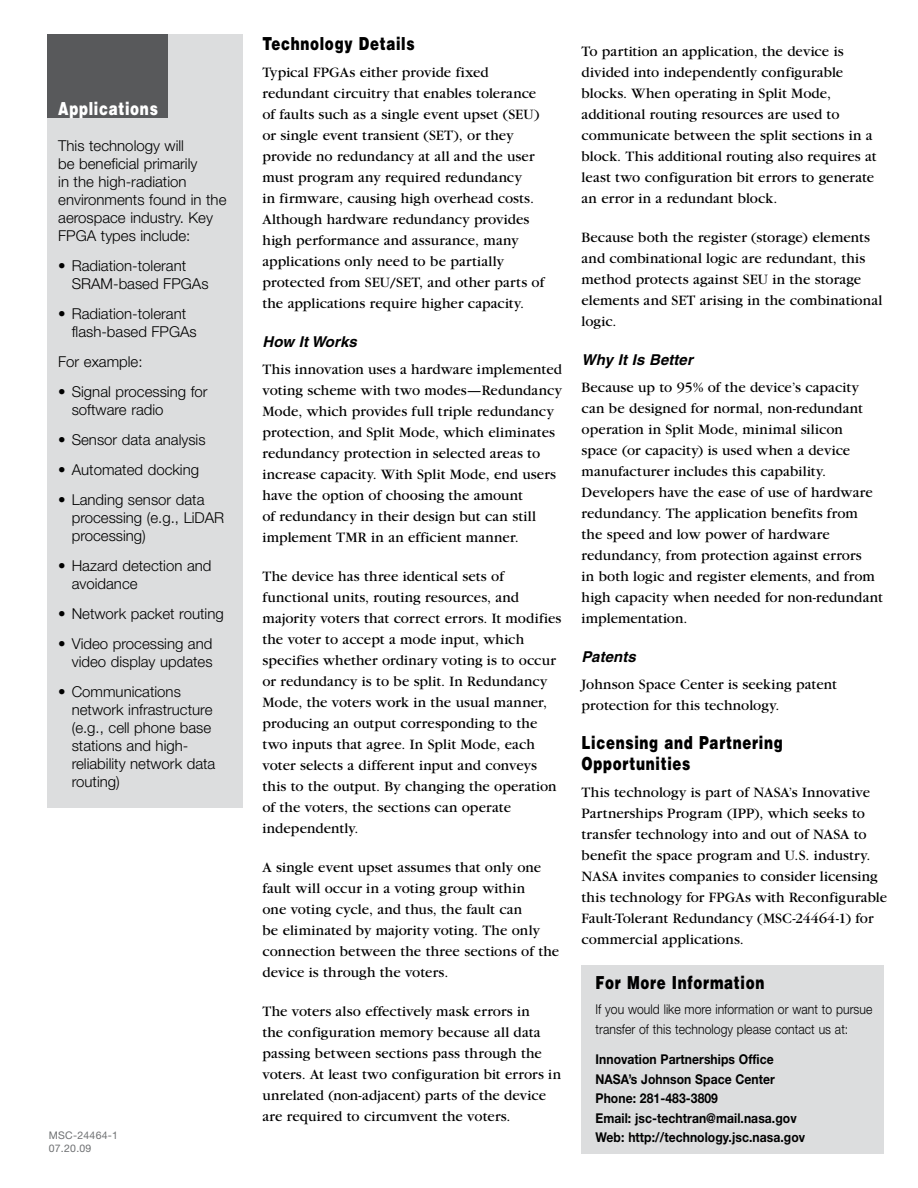
<style>
.page{position:relative;width:918px;height:1188px;background:#fff}
.page>*{position:absolute;margin:0;border:0;box-sizing:border-box;transform-origin:0 0}
.t1{font:900 18px/21px "Helvetica";letter-spacing:.05em;color:#000;scale:.75 1}
.t2{font:900 18px "Helvetica";letter-spacing:.05em;color:#fff;scale:.75 1}
.t3{font:15px/21px "Garamond";letter-spacing:.005em;color:#000}
.t4{font:300 15px/18px "Helvetica Neue";color:#000}
.t5{font:italic 700 15px "Helvetica";letter-spacing:.005em;color:#000}
.t6{font:700 13.5px/19.5px "Helvetica Neue";letter-spacing:.005em;color:#000;scale:.9 1}
.t7{font:300 13.5px/19.5px "Helvetica Neue";letter-spacing:.005em;color:#000;scale:.9 1}
.t8{font:10.5px/12.6px "Helvetica Neue";letter-spacing:.025em;color:#6d6f71}
</style>
<div class="page">
<div style="left:582px;top:965px;width:302px;height:189px;background:#dcddde"></div>
<div style="left:47px;top:34px;width:196px;height:774px;background:#dcddde"></div>
<div style="left:47px;top:34px;width:121px;height:83px;background:#58595b"></div>
<p class="t2" style="left:58px;top:97px;width:134px">Applications</p>
<p class="t4" style="left:58px;top:136px;width:170px">This technology will<br>be beneficial primarily<br>in the high-radiation environments found in the aerospace industry. Key<br>FPGA types include:</p>
<p class="t4" style="left:72px;top:256px;width:138px;text-indent:-14px">• Radiation-tolerant<br>SRAM-based FPGAs</p>
<p class="t4" style="left:72px;top:304px;width:127px;text-indent:-14px">• Radiation-tolerant flash-based FPGAs</p>
<p class="t4" style="left:58px;top:352px;width:86px">For example:</p>
<p class="t4" style="left:72px;top:382px;width:137px;text-indent:-14px">• Signal processing for software radio</p>
<p class="t4" style="left:58px;top:430px;width:149px">• Sensor data analysis</p>
<p class="t4" style="left:58px;top:460px;width:142px">• Automated docking</p>
<p class="t4" style="left:72px;top:490px;width:154px;text-indent:-14px">• Landing sensor data processing (e.g., LiDAR processing)</p>
<p class="t4" style="left:72px;top:556px;width:141px;text-indent:-14px">• Hazard detection and avoidance</p>
<p class="t4" style="left:58px;top:604px;width:167px">• Network packet routing</p>
<p class="t4" style="left:58px;top:634px;width:156px;text-align:right">• Video processing and video display updates</p>
<p class="t4" style="left:72px;top:682px;width:145px;text-indent:-14px">• Communications network infrastructure (e.g., cell phone base stations and high&shy;reliability network data routing)</p>
<p class="t8" style="left:49px;top:1129px;width:71px">MSC-24464-1<br>07.20.09</p>
<p class="t1" style="left:262px;top:33px;width:204px">Technology Details</p>
<p class="t3" style="left:262px;top:62px;width:283px">Typical FPGAs either provide fixed redundant circuitry that enables tolerance of faults such as a single event upset (SEU) or single event transient (SET), or they provide no redundancy at all and the user must program any required redundancy<br>in firmware, causing high overhead costs.<br>Although hardware redundancy provides high performance and assurance, many applications only need to be partially protected from SEU/SET, and other parts of the applications require higher capacity.</p>
<p class="t5" style="left:262px;top:333px;width:96px">How It Works</p>
<p class="t3" style="left:262px;top:359px;width:301px">This innovation uses a hardware implemented voting scheme with two modes—Redundancy Mode, which provides full triple redundancy protection, and Split Mode, which eliminates redundancy protection in selected areas to increase capacity. With Split Mode, end users have the option of choosing the amount<br>of redundancy in their design but can still implement TMR in an efficient manner.</p>
<p class="t3" style="left:262px;top:566px;width:300px">The device has three identical sets of functional units, routing resources, and majority voters that correct errors. It modifies the voter to accept a mode input, which specifies whether ordinary voting is to occur or redundancy is to be split. In Redundancy Mode, the voters work in the usual manner, producing an output corresponding to the two inputs that agree. In Split Mode, each voter selects a different input and conveys this to the output. By changing the operation of the voters, the sections can operate independently.</p>
<p class="t3" style="left:262px;top:857px;width:298px">A single event upset assumes that only one fault will occur in a voting group within<br>one voting cycle, and thus, the fault can<br>be eliminated by majority voting. The only connection between the three sections of the device is through the voters.</p>
<p class="t3" style="left:262px;top:1001px;width:300px">The voters also effectively mask errors in<br>the configuration memory because all data passing between sections pass through the voters. At least two configuration bit errors in unrelated (non-adjacent) parts of the device are required to circumvent the voters.</p>
<p class="t3" style="left:582px;top:41px;width:297px">To partition an application, the device is divided into independently configurable blocks. When operating in Split Mode, additional routing resources are used to communicate between the split sections in a block. This additional routing also requires at least two configuration bit errors to generate an error in a redundant block.</p>
<p class="t3" style="left:582px;top:227px;width:302px">Because both the register (storage) elements and combinational logic are redundant, this method protects against SEU in the storage elements and SET arising in the combinational logic.</p>
<p class="t5" style="left:582px;top:351px;width:113px">Why It Is Better</p>
<p class="t3" style="left:582px;top:377px;width:303px">Because up to 95% of the device’s capacity can be designed for normal, non-redundant operation in Split Mode, minimal silicon<br>space (or capacity) is used when a device manufacturer includes this capability.<br>Developers have the ease of use of hardware redundancy. The application benefits from<br>the speed and low power of hardware redundancy, from protection against errors<br>in both logic and register elements, and from high capacity when needed for non-redundant implementation.</p>
<p class="t5" style="left:582px;top:648px;width:56px">Patents</p>
<p class="t3" style="left:582px;top:674px;width:257px">Johnson Space Center is seeking patent protection for this technology.</p>
<p class="t1" style="left:582px;top:732px;width:270px">Licensing and Partnering<br>Opportunities</p>
<p class="t3" style="left:582px;top:782px;width:307px">This technology is part of NASA’s Innovative Partnerships Program (IPP), which seeks to transfer technology into and out of NASA to benefit the space program and U.S. industry.<br>NASA invites companies to consider licensing this technology for FPGAs with Reconfigurable Fault-Tolerant Redundancy (MSC-24464-1) for commercial applications.</p>
<p class="t1" style="left:596px;top:972px;width:227px">For More Information</p>
<p class="t7" style="left:596px;top:1000px;width:309px">If you would like more information or want to pursue transfer of this technology please contact us at:</p>
<p class="t6" style="left:596px;top:1049px;width:234px">Innovation Partnerships Office<br>NASA’s Johnson Space Center<br>Phone: 281-483-3809<br>Email: jsc-techtran@mail.nasa.gov<br>Web: http://technology.jsc.nasa.gov</p>
</div>
